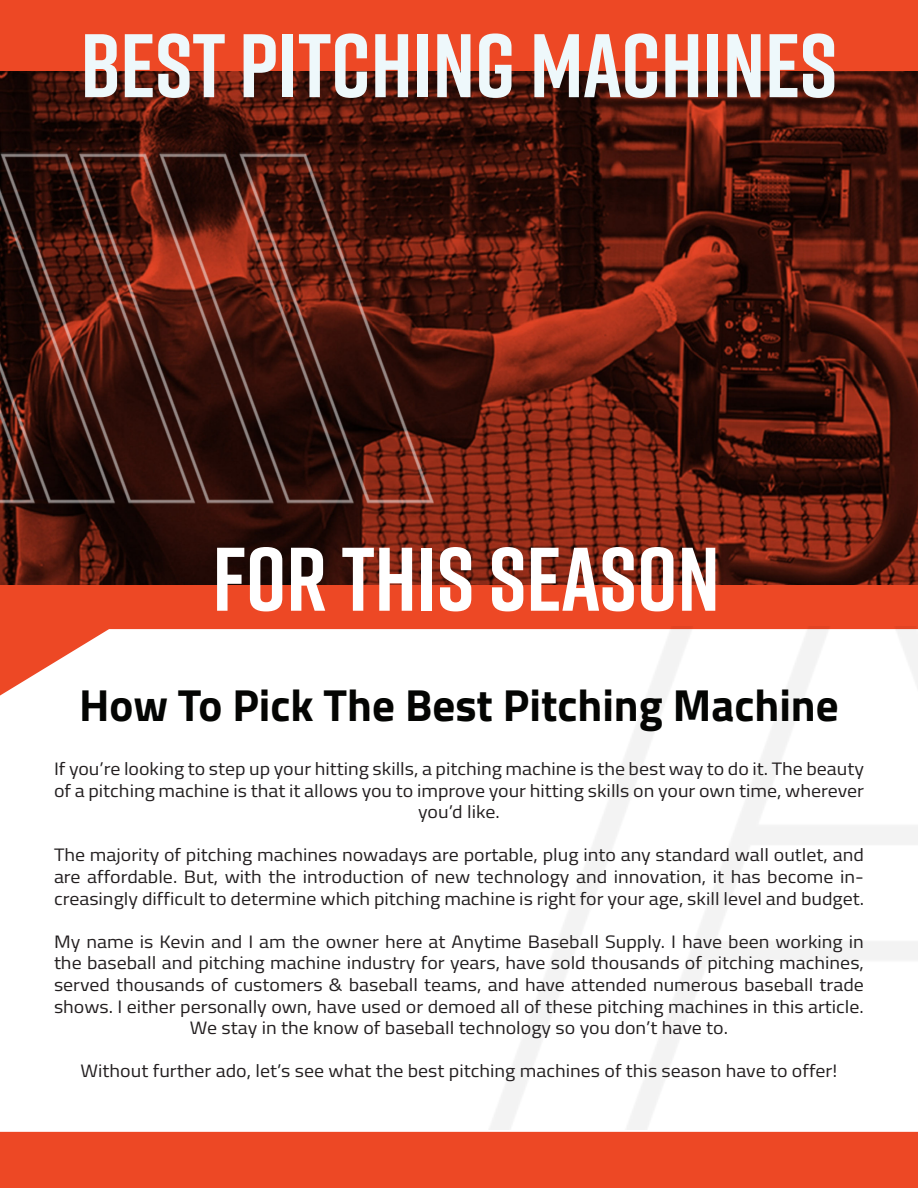
<style>
.page{position:relative;width:918px;height:1188px;background:#ed4825}
.page>*{position:absolute;margin:0;border:0;box-sizing:border-box;transform-origin:0 0}
.t1{font:700 90px "Rift";color:#eef8fb}
.t2{font:700 90px "Rift";color:#fff}
.t3{font:700 45px "Titillium Web";color:#040503}
.t4{font:18px/21.6px "Titillium Web";color:#231f20;text-align:center;scale:1.11 1}
</style>
<div class="page">
<div style="left:0;top:629px;width:918px;height:503px;background:#fff"></div>
<img style="left:460px;top:626px;width:458px;height:503px">
<img style="left:0;top:71px;width:918px;height:514px">
<p class="t1" style="left:81px;top:1px;width:758px">BEST PITCHING MACHINES</p>
<p class="t2" style="left:213px;top:515px;width:509px">FOR THIS SEASON</p>
<p class="t3" style="left:79px;top:670px;width:761px">How To Pick The Best Pitching Machine</p>
<p class="t4" style="left:54px;top:757px;width:731px">If you’re looking to step up your hitting skills, a pitching machine is the best way to do it. The beauty of a pitching machine is that it allows you to improve your hitting skills on your own time, wherever you’d like.</p>
<p class="t4" style="left:54px;top:843px;width:731px;text-align:justify">The majority of pitching machines nowadays are portable, plug into any standard wall outlet, and are affordable. But, with the introduction of new technology and innovation, it has become in&shy;creasingly difficult to determine which pitching machine is right for your age, skill level and budget.</p>
<p class="t4" style="left:54px;top:930px;width:731px">My name is Kevin and I am the owner here at Anytime Baseball Supply. I have been working in the baseball and pitching machine industry for years, have sold thousands of pitching machines, served thousands of customers &amp; baseball teams, and have attended numerous baseball trade shows. I either personally own, have used or demoed all of these pitching machines in this article.<br>We stay in the know of baseball technology so you don’t have to.</p>
<p class="t4" style="left:81px;top:1059px;width:683px">Without further ado, let’s see what the best pitching machines of this season have to offer!</p>
</div>
